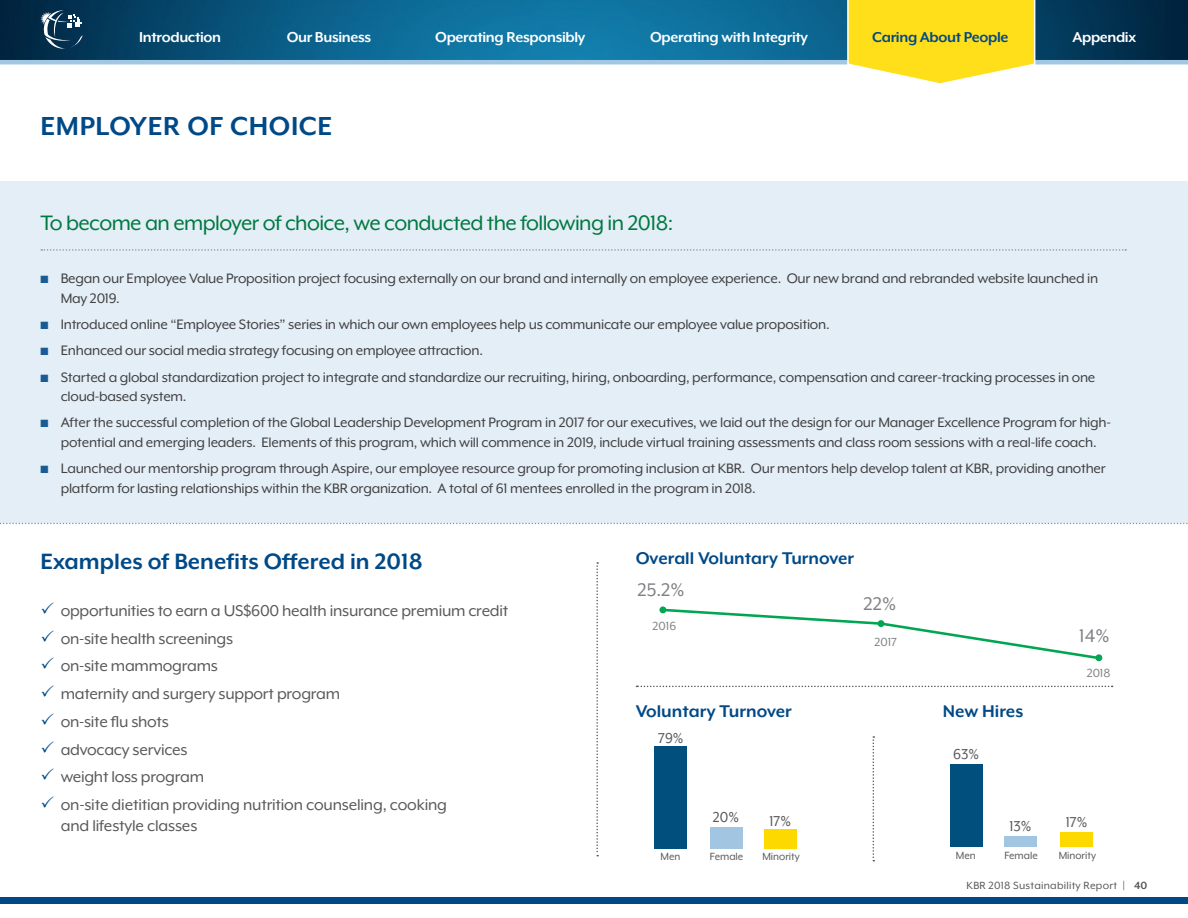
<style>
.page{position:relative;width:1188px;height:918px;background:#fff}
.page>*{position:absolute;margin:0;border:0;box-sizing:border-box;transform-origin:0 0}
.t1{font:700 30px "Mr Eaves XL Mod OT";letter-spacing:.02em;color:#004987}
.t2{font:700 25.5px "Mr Eaves XL Mod OT";color:#004987}
.t3{font:24px "Mr Eaves XL Mod OT";letter-spacing:-.025em;color:#00783f}
.t4{font:21px "Mr Eaves XL Mod OT";color:#808285}
.t5{font:700 19.5px "Mr Eaves XL Mod OT";color:#004987}
.t6{font:18px/27.8px "Mr Eaves XL Mod OT";letter-spacing:-.015em;color:#58595b}
.t7{font:700 16.5px "Mr Eaves XL Mod OT";letter-spacing:-.02em;color:#fff}
.t8{font:16.5px "Mr Eaves XL Mod OT";color:#58595b;scale:.96 1}
.t9{font:700 16.5px "Mr Eaves XL Mod OT";letter-spacing:-.02em;color:#004987}
.t10{font:15.75px/19.5px "Mr Eaves XL Mod OT";letter-spacing:-.015em;color:#414042}
.t11{font:13.5px "Mr Eaves XL Mod OT";color:#808285}
.t12{font:12px "Mr Eaves XL Mod OT";color:#58595b;scale:.96 1}
.t13{font:12px "Mr Eaves XL Mod OT";letter-spacing:.02em;color:#58595b}
.s1{color:#1a5b93}
.s2{font-weight:700}
</style>
<div class="page">
<img style="left:0;top:0;width:1188px;height:59px">
<hr style="left:0;top:60px;width:1188px;height:4px;background:#a2c7e2">
<div style="left:0;top:897px;width:1188px;height:7px;background:#004987"></div>
<svg style="left:844px;top:0;width:192px;height:84px;background:#fbe03c"></svg>
<svg style="left:40px;top:10px;width:43px;height:39px;background:#345871"></svg>
<div style="left:0;top:182px;width:1188px;height:341px;background:#e3eef6"></div>
<svg style="left:0;top:523px;width:1188px;height:1px"></svg>
<svg style="left:41px;top:249px;width:1085px;height:2px"></svg>
<svg style="left:873px;top:736px;width:1px;height:125px"></svg>
<svg style="left:596px;top:562px;width:2px;height:294px"></svg>
<div style="left:764px;top:829px;width:32px;height:20px;background:#fdd900"></div>
<div style="left:710px;top:827px;width:32px;height:22px;background:#a2c6e2"></div>
<div style="left:655px;top:747px;width:32px;height:102px;background:#004f7d"></div>
<div style="left:1060px;top:832px;width:33px;height:15px;background:#fdd900"></div>
<div style="left:1004px;top:836px;width:33px;height:11px;background:#a2c6e2"></div>
<div style="left:950px;top:764px;width:32px;height:83px;background:#004f7d"></div>
<svg style="left:660px;top:607px;width:437px;height:54px"></svg>
<div style="left:659px;top:606px;width:7px;height:7px;background:#00a651;border-radius:50%"></div>
<div style="left:878px;top:620px;width:6px;height:7px;background:#00a651;border-radius:50%"></div>
<div style="left:1095px;top:654px;width:7px;height:7px;background:#00a651;border-radius:50%"></div>
<svg style="left:636px;top:686px;width:477px;height:1px"></svg>
<p class="t7" style="left:139px;top:29px;width:84px">Introduction</p>
<p class="t7" style="left:287px;top:29px;width:86px">Our Business</p>
<p class="t7" style="left:435px;top:29px;width:152px">Operating Responsibly</p>
<p class="t7" style="left:650px;top:29px;width:160px">Operating with Integrity</p>
<p class="t9" style="left:872px;top:29px;width:138px">Caring About People</p>
<p class="t7" style="left:1072px;top:29px;width:65px">Appendix</p>
<h1 class="t1" style="left:40px;top:111px;width:293px">EMPLOYER OF CHOICE</h1>
<h3 class="t3" style="left:40px;top:211px;width:634px">To become an employer of choice, we conducted the following in 2018:</h3>
<p class="t10" style="left:61px;top:269px;width:1039px;text-indent:-20px"><span class="s1">■</span> Began our Employee Value Proposition project focusing externally on our brand and internally on employee experience. Our new brand and rebranded website launched in<br>May 2019.</p>
<p class="t10" style="left:40px;top:315px;width:791px"><span class="s1">■</span> Introduced online “Employee Stories” series in which our own employees help us communicate our employee value proposition.</p>
<p class="t10" style="left:40px;top:341px;width:444px"><span class="s1">■</span> Enhanced our social media strategy focusing on employee attraction.</p>
<p class="t10" style="left:61px;top:367px;width:1036px;text-indent:-20px"><span class="s1">■</span> Started a global standardization project to integrate and standardize our recruiting, hiring, onboarding, performance, compensation and career-tracking processes in one cloud-based system.</p>
<p class="t10" style="left:40px;top:413px;width:1072px;text-align:center"><span class="s1">■</span> After the successful completion of the Global Leadership Development Program in 2017 for our executives, we laid out the design for our Manager Excellence Program for high&shy;potential and emerging leaders. Elements of this program, which will commence in 2019, include virtual training assessments and class room sessions with a real-life coach.</p>
<p class="t10" style="left:61px;top:459px;width:1047px;text-indent:-20px"><span class="s1">■</span> Launched our mentorship program through Aspire, our employee resource group for promoting inclusion at KBR. Our mentors help develop talent at KBR, providing another platform for lasting relationships within the KBR organization. A total of 61 mentees enrolled in the program in 2018.</p>
<h2 class="t2" style="left:40px;top:549px;width:384px">Examples of Benefits Offered in 2018</h2>
<p class="t6" style="left:61px;top:597px;width:449px">opportunities to earn a US$600 health insurance premium credit on-site health screenings<br>on-site mammograms<br>maternity and surgery support program<br>on-site flu shots<br>advocacy services<br>weight loss program<br>on-site dietitian providing nutrition counseling, cooking</p>
<p class="t6" style="left:61px;top:812px;width:138px">and lifestyle classes</p>
<p class="t5" style="left:636px;top:549px;width:220px">Overall Voluntary Turnover</p>
<h3 class="t4" style="left:637px;top:579px;width:49px">25.2%</h3>
<p class="t11" style="left:653px;top:620px;width:25px">2016</p>
<h3 class="t4" style="left:863px;top:593px;width:34px">22%</h3>
<p class="t11" style="left:875px;top:635px;width:24px">2017</p>
<p class="t5" style="left:636px;top:701px;width:158px">Voluntary Turnover</p>
<p class="t8" style="left:658px;top:730px;width:28px">79%</p>
<p class="t8" style="left:713px;top:809px;width:29px">20%</p>
<p class="t8" style="left:769px;top:813px;width:24px">17%</p>
<p class="t5" style="left:943px;top:701px;width:82px">New Hires</p>
<p class="t8" style="left:953px;top:746px;width:29px">63%</p>
<p class="t8" style="left:1009px;top:818px;width:25px">13%</p>
<h3 class="t4" style="left:1079px;top:626px;width:32px">14%</h3>
<p class="t11" style="left:1087px;top:666px;width:25px">2018</p>
<p class="t8" style="left:1066px;top:814px;width:24px">17%</p>
<p class="t12" style="left:661px;top:850px;width:22px">Men</p>
<p class="t12" style="left:956px;top:849px;width:22px">Men</p>
<p class="t12" style="left:1004px;top:849px;width:36px">Female</p>
<p class="t12" style="left:1059px;top:849px;width:40px">Minority</p>
<p class="t12" style="left:710px;top:850px;width:36px">Female</p>
<p class="t12" style="left:762px;top:850px;width:40px">Minority</p>
<p class="t13" style="left:967px;top:880px;width:182px">KBR 2018 Sustainability Report | <span class="s2">40</span></p>
</div>
